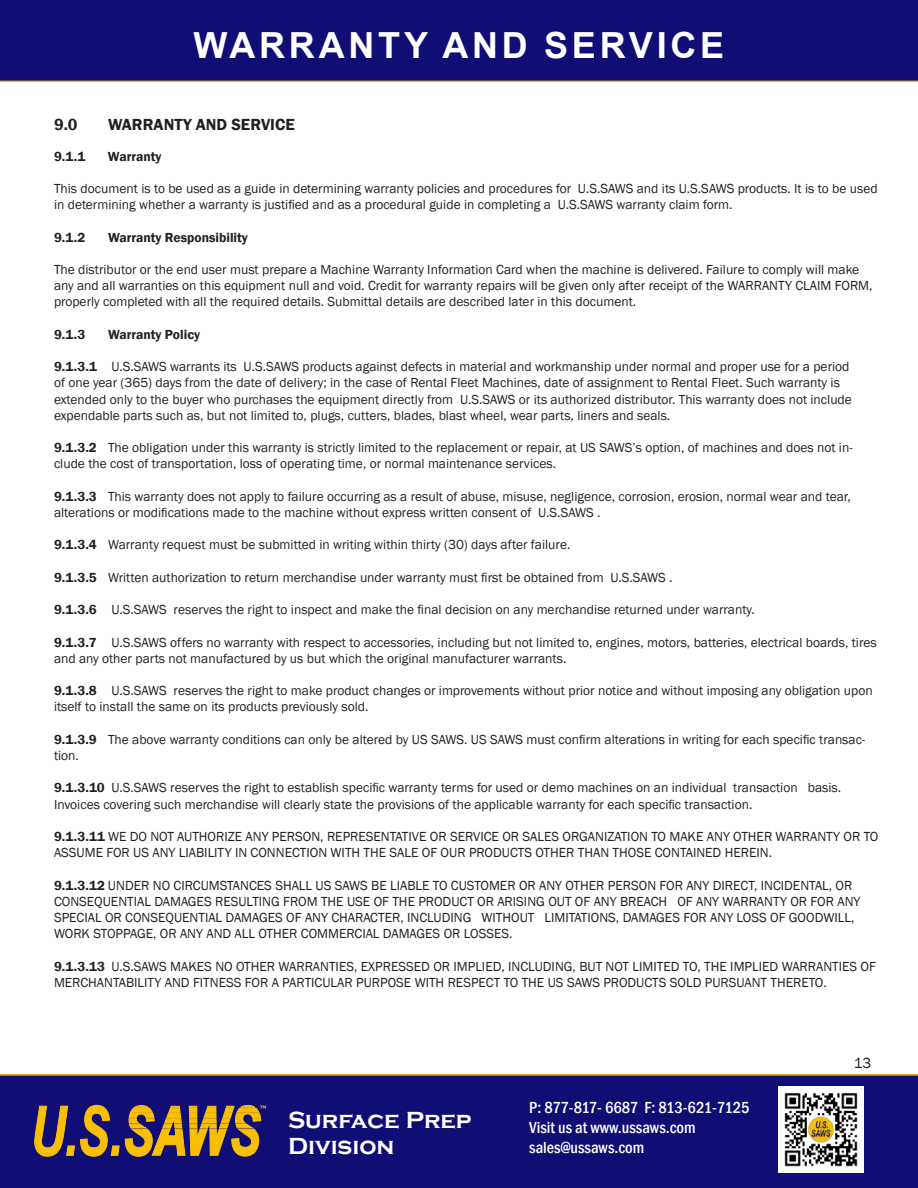
<style>
.page{position:relative;width:918px;height:1188px;background:#fff}
.page>*{position:absolute;margin:0;border:0;box-sizing:border-box;transform-origin:0 0}
.t1{font:700 36px "Arial";letter-spacing:.105em;color:#fff}
.t2{font:700 24px/25.3px "Copperplate Gothic";color:#fff}
.t3{font:500 condensed 16.5px/19.8px "Franklin Gothic";color:#fff}
.t4{font:600 16.5px "Franklin Gothic";color:#221f1f}
.t5{font:15px "Franklin Gothic";color:#221f1f}
.t6{font:13.5px/16.2px "Franklin Gothic";color:#221f1f}
.t7{font:600 13.5px "Franklin Gothic";color:#221f1f}
.s1{font-weight:600}
</style>
<div class="page">
<div style="left:0;top:0;width:918px;height:82px;background:#100d75"></div>
<div style="left:0;top:1074px;width:918px;height:114px;background:#100d75"></div>
<svg style="left:34px;top:1105px;width:232px;height:52px"></svg>
<img style="left:778px;top:1087px;width:86px;height:85px">
<h1 class="t1" style="left:194px;top:24px;width:532px">WARRANTY AND SERVICE</h1>
<p class="t4" style="left:54px;top:119px;width:25px">9.0</p>
<p class="t4" style="left:108px;top:119px;width:188px">WARRANTY AND SERVICE</p>
<p class="t7" style="left:54px;top:151px;width:33px">9.1.1</p>
<p class="t7" style="left:108px;top:151px;width:55px">Warranty</p>
<p class="t6" style="left:54px;top:182px;width:825px">This document is to be used as a guide in determining warranty policies and procedures for U.S.SAWS and its U.S.SAWS products. It is to be used in determining whether a warranty is justified and as a procedural guide in completing a U.S.SAWS warranty claim form.</p>
<p class="t7" style="left:54px;top:232px;width:33px">9.1.2</p>
<p class="t7" style="left:108px;top:232px;width:141px">Warranty Responsibility</p>
<p class="t6" style="left:54px;top:263px;width:820px">The distributor or the end user must prepare a Machine Warranty Information Card when the machine is delivered. Failure to comply will make any and all warranties on this equipment null and void. Credit for warranty repairs will be given only after receipt of the WARRANTY CLAIM FORM, properly completed with all the required details. Submittal details are described later in this document.</p>
<p class="t7" style="left:54px;top:329px;width:33px">9.1.3</p>
<p class="t7" style="left:108px;top:329px;width:94px">Warranty Policy</p>
<p class="t6" style="left:54px;top:360px;width:799px"><span class="s1">9.1.3.1</span> U.S.SAWS warrants its U.S.SAWS products against defects in material and workmanship under normal and proper use for a period of one year (365) days from the date of delivery; in the case of Rental Fleet Machines, date of assignment to Rental Fleet. Such warranty is extended only to the buyer who purchases the equipment directly from U.S.SAWS or its authorized distributor. This warranty does not include expendable parts such as, but not limited to, plugs, cutters, blades, blast wheel, wear parts, liners and seals.</p>
<p class="t6" style="left:54px;top:441px;width:800px"><span class="s1">9.1.3.2</span> The obligation under this warranty is strictly limited to the replacement or repair, at US SAWS’s option, of machines and does not in&shy;clude the cost of transportation, loss of operating time, or normal maintenance services.</p>
<p class="t6" style="left:54px;top:489px;width:798px"><span class="s1">9.1.3.3</span> This warranty does not apply to failure occurring as a result of abuse, misuse, negligence, corrosion, erosion, normal wear and tear, alterations or modifications made to the machine without express written consent of U.S.SAWS .</p>
<p class="t6" style="left:54px;top:538px;width:518px"><span class="s1">9.1.3.4</span> Warranty request must be submitted in writing within thirty (30) days after failure.</p>
<p class="t6" style="left:54px;top:570px;width:620px"><span class="s1">9.1.3.5</span> Written authorization to return merchandise under warranty must first be obtained from U.S.SAWS .</p>
<p class="t6" style="left:54px;top:602px;width:702px"><span class="s1">9.1.3.6</span> U.S.SAWS reserves the right to inspect and make the final decision on any merchandise returned under warranty.</p>
<p class="t6" style="left:54px;top:635px;width:824px"><span class="s1">9.1.3.7</span> U.S.SAWS offers no warranty with respect to accessories, including but not limited to, engines, motors, batteries, electrical boards, tires and any other parts not manufactured by us but which the original manufacturer warrants.</p>
<p class="t6" style="left:54px;top:684px;width:820px"><span class="s1">9.1.3.8</span> U.S.SAWS reserves the right to make product changes or improvements without prior notice and without imposing any obligation upon itself to install the same on its products previously sold.</p>
<p class="t6" style="left:54px;top:732px;width:813px"><span class="s1">9.1.3.9</span> The above warranty conditions can only be altered by US SAWS. US SAWS must confirm alterations in writing for each specific transac&shy;tion.</p>
<p class="t6" style="left:54px;top:780px;width:789px"><span class="s1">9.1.3.10</span> U.S.SAWS reserves the right to establish specific warranty terms for used or demo machines on an individual transaction basis.<br>Invoices covering such merchandise will clearly state the provisions of the applicable warranty for each specific transaction.</p>
<p class="t6" style="left:54px;top:830px;width:826px"><span class="s1">9.1.3.11</span> WE DO NOT AUTHORIZE ANY PERSON, REPRESENTATIVE OR SERVICE OR SALES ORGANIZATION TO MAKE ANY OTHER WARRANTY OR TO<br>ASSUME FOR US ANY LIABILITY IN CONNECTION WITH THE SALE OF OUR PRODUCTS OTHER THAN THOSE CONTAINED HEREIN.</p>
<p class="t6" style="left:54px;top:878px;width:808px"><span class="s1">9.1.3.12</span> UNDER NO CIRCUMSTANCES SHALL US SAWS BE LIABLE TO CUSTOMER OR ANY OTHER PERSON FOR ANY DIRECT, INCIDENTAL, OR CONSEQUENTIAL DAMAGES RESULTING FROM THE USE OF THE PRODUCT OR ARISING OUT OF ANY BREACH OF ANY WARRANTY OR FOR ANY SPECIAL OR CONSEQUENTIAL DAMAGES OF ANY CHARACTER, INCLUDING WITHOUT LIMITATIONS, DAMAGES FOR ANY LOSS OF GOODWILL, WORK STOPPAGE, OR ANY AND ALL OTHER COMMERCIAL DAMAGES OR LOSSES.</p>
<p class="t6" style="left:54px;top:959px;width:823px"><span class="s1">9.1.3.13</span> U.S.SAWS MAKES NO OTHER WARRANTIES, EXPRESSED OR IMPLIED, INCLUDING, BUT NOT LIMITED TO, THE IMPLIED WARRANTIES OF<br>MERCHANTABILITY AND FITNESS FOR A PARTICULAR PURPOSE WITH RESPECT TO THE US SAWS PRODUCTS SOLD PURSUANT THERETO.</p>
<h2 class="t2" style="left:288px;top:1107px;width:185px">Surface Prep<br>Division</h2>
<p class="t3" style="left:529px;top:1098px;width:222px">P: 877-817- 6687 F: 813-621-7125<br>Visit us at www.ussaws.com sales@ussaws.com</p>
<p class="t5" style="left:854px;top:1058px;width:19px">13</p>
</div>
